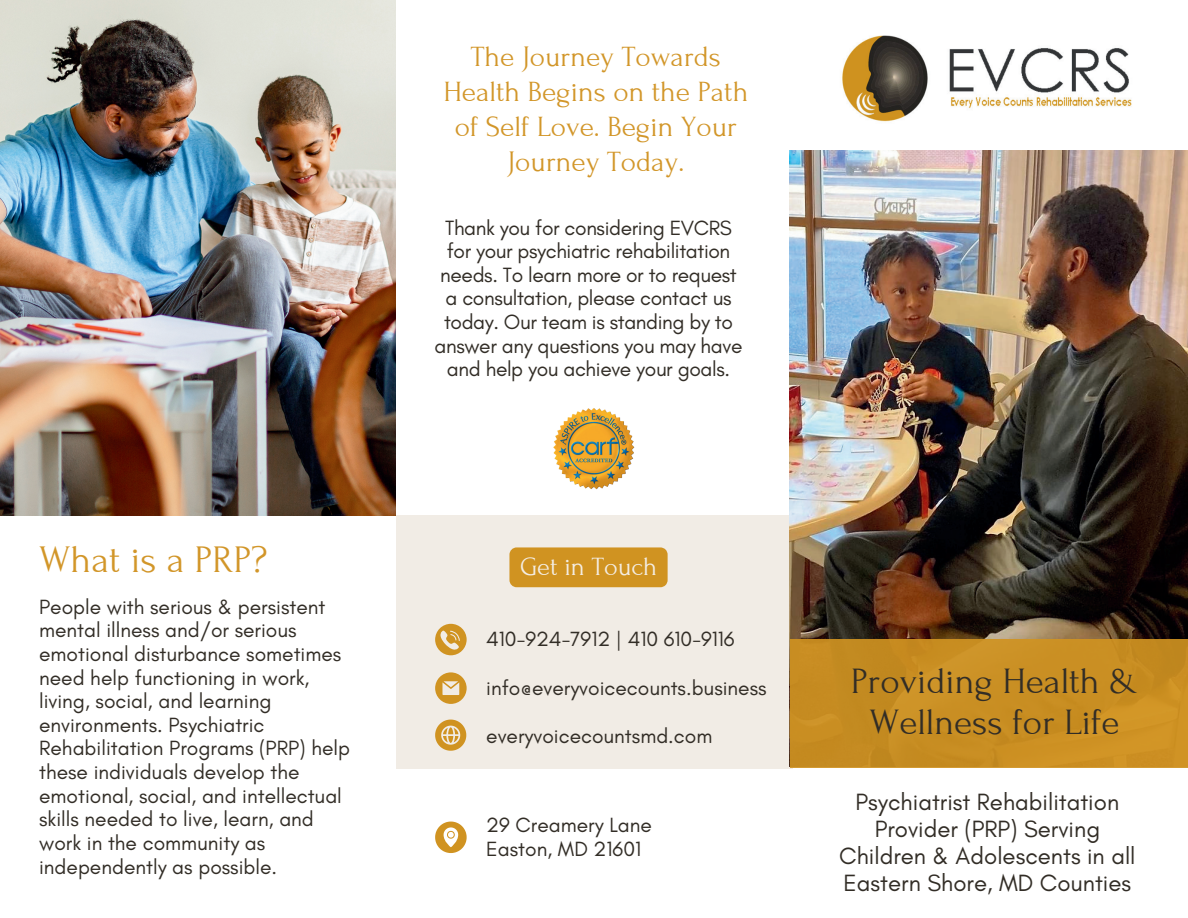
<style>
.page{position:relative;width:1188px;height:918px;background:#fff}
.page>*{position:absolute;margin:0;border:0;box-sizing:border-box;transform-origin:0 0}
.t1{font:39px "Forum";color:#d29629}
.t2{font:37.2px/41.7px "Forum";color:#322d26;text-align:center}
.t3{font:29.25px/34.8px "Forum";color:#d29629;text-align:center}
.t4{font:26.25px "Forum";color:#f4ede3}
.t5{font:24px/27px "Glacial Indifference";color:#322d26;text-align:center}
.t6{font:21px/23.7px "Glacial Indifference";color:#322d26}
.t7{font:21px/23.7px "Glacial Indifference";letter-spacing:-.02em;color:#322d26;text-align:center}
</style>
<div class="page">
<img style="left:0;top:0;width:396px;height:515px">
<div style="left:396px;top:515px;width:396px;height:253px;background:#efeae1"></div>
<img style="left:790px;top:150px;width:398px;height:490px">
<div style="left:790px;top:640px;width:398px;height:128px;background:#c98e22"></div>
<svg style="left:435px;top:822px;width:32px;height:31px"></svg>
<svg style="left:435px;top:624px;width:32px;height:31px"></svg>
<svg style="left:435px;top:672px;width:32px;height:32px"></svg>
<img style="left:842px;top:35px;width:290px;height:87px">
<svg style="left:435px;top:720px;width:31px;height:31px"></svg>
<img style="left:553px;top:408px;width:82px;height:82px">
<div style="left:509px;top:547px;width:159px;height:40px;background:#d09321"></div>
<h3 class="t3" style="left:444px;top:40px;width:306px">The Journey Towards<br>Health Begins on the Path of Self Love. Begin Your<br>Journey Today.</h3>
<p class="t7" style="left:435px;top:216px;width:309px">Thank you for considering EVCRS for your psychiatric rehabilitation needs. To learn more or to request a consultation, please contact us today. Our team is standing by to answer any questions you may have and help you achieve your goals.</p>
<h1 class="t1" style="left:39px;top:538px;width:230px">What is a PRP?</h1>
<p class="t4" style="left:520px;top:553px;width:139px">Get in Touch</p>
<p class="t6" style="left:39px;top:595px;width:312px">People with serious &amp; persistent mental illness and/or serious emotional disturbance sometimes need help functioning in work, living, social, and learning environments. Psychiatric<br>Rehabilitation Programs (PRP) help these individuals develop the emotional, social, and intellectual skills needed to live, learn, and work in the community as independently as possible.</p>
<p class="t6" style="left:486px;top:628px;width:250px">410-924-7912 | 410 610-9116</p>
<p class="t6" style="left:486px;top:676px;width:282px">info@everyvoicecounts.business</p>
<p class="t6" style="left:486px;top:725px;width:228px">everyvoicecountsmd.com</p>
<p class="t6" style="left:486px;top:813px;width:167px;line-height:24.8px">29 Creamery Lane<br>Easton, MD 21601</p>
<h2 class="t2" style="left:851px;top:661px;width:288px">Providing Health &amp;<br>Wellness for Life</h2>
<p class="t5" style="left:839px;top:789px;width:298px">Psychiatrist Rehabilitation<br>Provider (PRP) Serving<br>Children &amp; Adolescents in all<br>Eastern Shore, MD Counties</p>
</div>
